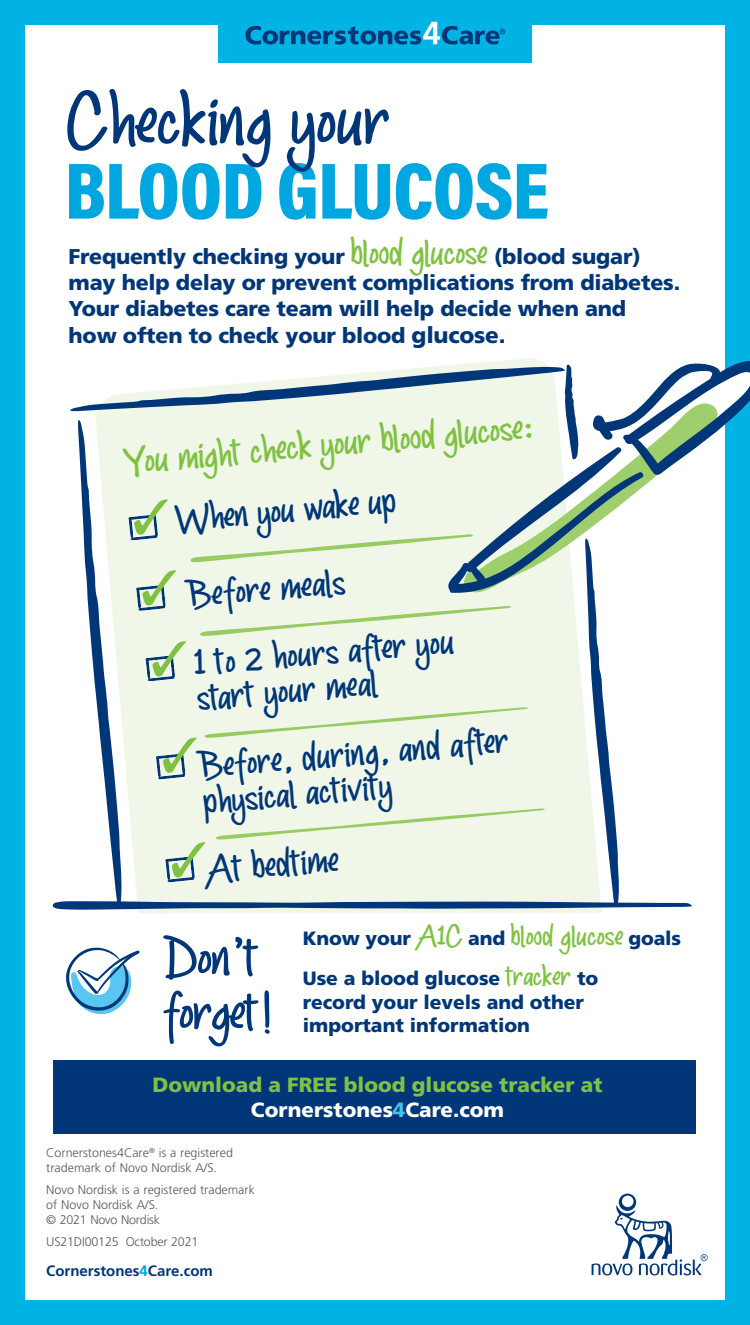
<style>
.page{position:relative;width:750px;height:1325px;background:#fff}
.page>*{position:absolute;margin:0;border:0;box-sizing:border-box;transform-origin:0 0}
.t1{font:80.88px "Acumin Variable Concept";letter-spacing:-.01em;color:#00a6e0}
.t2{font:74.5px "Goodmarker";letter-spacing:-.005em;color:#013778}
.t3{font:54.75px/54.8px "Goodmarker";letter-spacing:-.02em;color:#013778}
.t4{font:38.62px/35.1px "Goodmarker";color:#013778}
.t5{font:38.62px "Goodmarker";color:#7fc241}
.t6{font:900 21.38px/26.2px "Frutiger";letter-spacing:-.01em;color:#013778}
.t7{font:900 20.5px "Frutiger";color:#7fc241}
.t8{font:900 20.5px "Frutiger";color:#fff}
.t9{font:900 19.25px/23.6px "Frutiger";color:#013778}
.Text{font:700 15px "Frutiger LT Std";color:#013778}
.Text-2{font:300 12.5px/15px "Frutiger LT Std";color:#57585a}
.s1{font-family:"Goodmarker";font-weight:400;font-size:36.75px;color:#7fc241}
.s2{font-size:22.5px}
.s3{font-size:31.62px}
.s4{font-family:"Goodmarker";font-weight:400;font-size:29.5px;color:#7fc241}
.s5{font-family:"Goodmarker";font-weight:400;font-size:28.75px;color:#7fc241}
.s6{color:#4abfee}
.s7{color:#00a6e0}
</style>
<div class="page">
<div style="left:0;top:0;width:750px;height:1325px;border:25px solid #00b3e5"></div>
<div style="left:218px;top:0;width:314px;height:62px;background:#00b3e5"></div>
<svg style="left:245px;top:22px;width:260px;height:23px"></svg>
<div style="left:53px;top:1060px;width:643px;height:74px;background:#013778"></div>
<svg style="left:66px;top:947px;width:74px;height:68px"></svg>
<svg style="left:53px;top:358px;width:697px;height:552px"></svg>
<svg style="left:592px;top:1194px;width:116px;height:81px"></svg>
<p class="t2" style="left:67px;top:78px;width:326px">Checking your</p>
<p class="t1" style="left:65px;top:135px;width:486px">BLOOD GLUCOSE</p>
<p class="t6" style="left:69px;top:243px;width:613px">Frequently checking your <span class="s1">blood glucose</span> (blood sugar) may help delay or prevent complications from diabetes.<br>Your diabetes care team will help decide when and<br>how often to check your blood <span class="s2">glucose.</span></p>
<p class="t5" style="left:122px;top:440px;width:411px;rotate:-5deg">You might check your bloo d glucose<span class="s3">:</span></p>
<p class="t4" style="left:175px;top:505px;width:223px;rotate:-5deg">When you wake up</p>
<p class="t4" style="left:188px;top:581px;width:158px;rotate:-5deg">Before meals</p>
<p class="t4" style="left:193px;top:649px;width:263px;rotate:-5deg">1 to 2 hours after you start your meal</p>
<p class="t4" style="left:199px;top:752px;width:311px;rotate:-5deg">Before, during, and after physical activity</p>
<p class="t4" style="left:204px;top:856px;width:136px;rotate:-5deg">At bedtime</p>
<p class="t3" style="left:163px;top:934px;width:114px">Don’t forget!</p>
<p class="t9" style="left:303px;top:927px;width:380px">Know your <span class="s4">A1C</span> and <span class="s4">blood glucose</span> goals</p>
<p class="t9" style="left:303px;top:966px;width:297px">Use a blood glucose <span class="s5">tracker</span> to record your levels and other important information</p>
<p class="t7" style="left:152px;top:1073px;width:452px">Download a FREE blood glucose tracker at</p>
<p class="t8" style="left:251px;top:1097px;width:255px">Cornerstones<span class="s6">4</span>Care.com</p>
<p class="Text-2" style="left:46px;top:1145px;width:188px">Cornerstones4Care<sup>®</sup> is a registered trademark of Novo Nordisk A/S.</p>
<p class="Text-2" style="left:46px;top:1183px;width:210px">Novo Nordisk is a registered trademark of Novo Nordisk A/S.<br>© 2021 Novo Nordisk</p>
<p class="Text-2" style="left:46px;top:1235px;width:154px">US21DI00125 October 2021</p>
<p class="Text" style="left:46px;top:1262px;width:168px">Cornerstones<span class="s7">4</span>Care.com</p>
</div>
